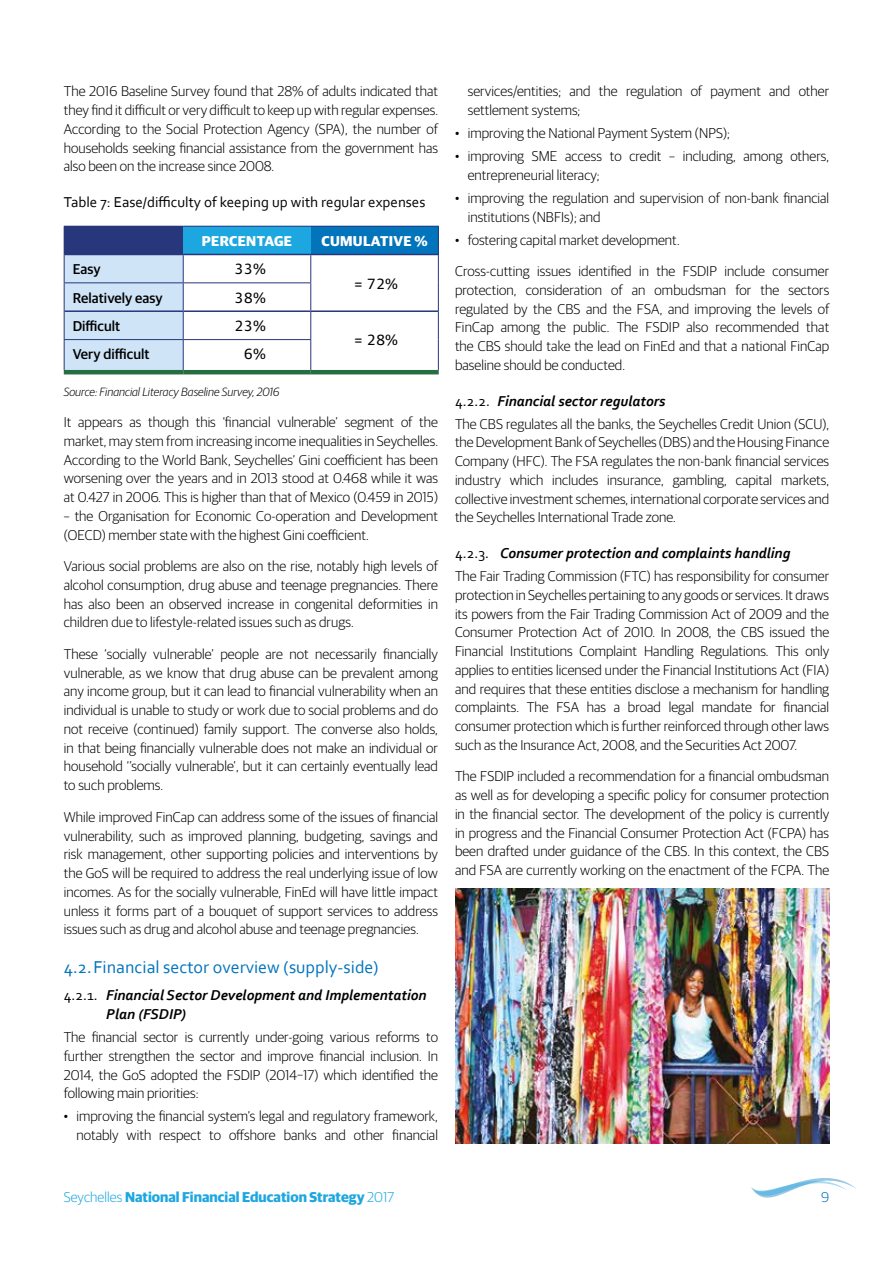
<style>
.page{position:relative;width:893px;height:1263px;background:#fff}
.page>*{position:absolute;margin:0;border:0;box-sizing:border-box;transform-origin:0 0}
.t1{font:18px "Corbel";color:#0274bb}
.t2{font:italic 700 15px/18.8px "Corbel";color:#000}
.t3{font:15px "Corbel";color:#000}
.t4{font:300 14.25px/18.8px "Guardian Sans";letter-spacing:.005em;color:#000;text-align:justify}
.t5{font:700 14.25px "Guardian Sans";letter-spacing:.005em;color:#1da7e0}
.t6{font:500 14.25px "Guardian Sans";letter-spacing:.005em;color:#000}
.t7{font:700 14.25px "Guardian Sans";letter-spacing:.025em;color:#fff}
.t8{font:14.25px "Guardian Text Sans";letter-spacing:.005em;color:#000}
.t9{font:300 14.25px "Guardian Sans";color:#0274bb}
.t10{font:italic 300 12px "Guardian Sans";color:#000}
.s1{font-weight:400;font-style:normal}
.s2{font-weight:300}
</style>
<div class="page">
<svg style="left:751px;top:1178px;width:105px;height:19px"></svg>
<div style="left:183px;top:226px;width:128px;height:28px;background:#1da7e0"></div>
<div style="left:311px;top:226px;width:127px;height:28px;background:#0274bb"></div>
<hr style="left:64px;top:226px;width:119px;height:1px;background:#28367b">
<hr style="left:183px;top:226px;width:128px;height:1px;background:#28367b">
<hr style="left:311px;top:226px;width:128px;height:1px;background:#28367b">
<svg style="left:438px;top:227px;width:1px;height:113px"></svg>
<hr style="left:438px;top:340px;width:1px;height:30px;background:#28367b">
<hr style="left:183px;top:282px;width:128px;height:1px;background:#28367b">
<svg style="left:64px;top:227px;width:120px;height:143px;background:#abbedd"></svg>
<svg style="left:310px;top:255px;width:1px;height:84px"></svg>
<hr style="left:64px;top:339px;width:119px;height:1px;background:#28367b">
<hr style="left:183px;top:339px;width:128px;height:1px;background:#28367b">
<hr style="left:183px;top:340px;width:1px;height:30px;background:#28367b">
<hr style="left:310px;top:340px;width:1px;height:30px;background:#28367b">
<hr style="left:65px;top:254px;width:118px;height:1px;background:#28367b">
<hr style="left:183px;top:254px;width:128px;height:1px;background:#28367b">
<hr style="left:311px;top:254px;width:127px;height:1px;background:#28367b">
<hr style="left:311px;top:370px;width:128px;height:4px;background:#266d42">
<hr style="left:64px;top:370px;width:119px;height:4px;background:#266d42">
<hr style="left:183px;top:370px;width:128px;height:4px;background:#266d42">
<hr style="left:311px;top:310px;width:127px;height:2px;background:#28367b">
<hr style="left:65px;top:310px;width:118px;height:2px;background:#28367b">
<hr style="left:183px;top:310px;width:128px;height:2px;background:#28367b">
<img style="left:455px;top:889px;width:374px;height:254px">
<p class="t4" style="left:64px;top:81px;width:376px">The 2016 Baseline Survey found that 28% of adults indicated that they find it difficult or very difficult to keep up with regular expenses.<br>According to the Social Protection Agency (SPA), the number of households seeking financial assistance from the government has also been on the increase since 2008.</p>
<p class="t3" style="left:64px;top:193px;width:363px">Table 7: Ease/difficulty of keeping up with regular expenses</p>
<p class="t7" style="left:202px;top:230px;width:92px">PERCENTAGE</p>
<p class="t7" style="left:321px;top:230px;width:108px">CUMULATIVE %</p>
<p class="t6" style="left:73px;top:259px;width:29px">Easy</p>
<p class="t8" style="left:235px;top:258px;width:33px">33%</p>
<p class="t8" style="left:354px;top:272px;width:46px">= 72%</p>
<p class="t6" style="left:73px;top:287px;width:91px">Relatively easy</p>
<p class="t8" style="left:235px;top:286px;width:33px">38%</p>
<p class="t6" style="left:73px;top:316px;width:49px">Difficult</p>
<p class="t8" style="left:235px;top:314px;width:33px">23%</p>
<p class="t8" style="left:354px;top:329px;width:46px">= 28%</p>
<p class="t6" style="left:73px;top:344px;width:78px">Very difficult</p>
<p class="t8" style="left:244px;top:343px;width:24px">6%</p>
<p class="t10" style="left:64px;top:383px;width:217px">Source: Financial Literacy Baseline Survey, 2016</p>
<p class="t4" style="left:64px;top:412px;width:376px">It appears as though this ‘financial vulnerable’ segment of the market, may stem from increasing income inequalities in Seychelles.<br>According to the World Bank, Seychelles’ Gini coefficient has been worsening over the years and in 2013 stood at 0.468 while it was at 0.427 in 2006. This is higher than that of Mexico (0.459 in 2015)</p>
<p class="t4" style="left:64px;top:506px;width:376px">– the Organisation for Economic Co-operation and Development (OECD) member state with the highest Gini coefficient.</p>
<p class="t4" style="left:64px;top:556px;width:376px">Various social problems are also on the rise, notably high levels of alcohol consumption, drug abuse and teenage pregnancies. There has also been an observed increase in congenital deformities in children due to lifestyle-related issues such as drugs.</p>
<p class="t4" style="left:64px;top:644px;width:376px">These ‘socially vulnerable’ people are not necessarily financially vulnerable, as we know that drug abuse can be prevalent among any income group, but it can lead to financial vulnerability when an individual is unable to study or work due to social problems and do not receive (continued) family support. The converse also holds, in that being financially vulnerable does not make an individual or household ‘’socially vulnerable’, but it can certainly eventually lead to such problems.</p>
<p class="t4" style="left:64px;top:806px;width:376px">While improved FinCap can address some of the issues of financial vulnerability, such as improved planning, budgeting, savings and risk management, other supporting policies and interventions by the GoS will be required to address the real underlying issue of low incomes. As for the socially vulnerable, FinEd will have little impact unless it forms part of a bouquet of support services to address issues such as drug and alcohol abuse and teenage pregnancies.</p>
<p class="t1" style="left:64px;top:956px;width:316px">4.2.Financial sector overview (supply-side)</p>
<p class="t2" style="left:106px;top:985px;width:322px;text-indent:-43px"><span class="s1">4.2.1.</span> Financial Sector Development and Implementation<br>Plan (FSDIP)</p>
<p class="t4" style="left:64px;top:1027px;width:376px">The financial sector is currently under-going various reforms to further strengthen the sector and improve financial inclusion. In 2014, the GoS adopted the FSDIP (2014–17) which identified the following main priorities:</p>
<p class="t4" style="left:64px;top:1106px;width:376px;text-align:right">• improving the financial system’s legal and regulatory framework, notably with respect to offshore banks and other financial</p>
<p class="t4" style="left:468px;top:81px;width:363px">services/entities; and the regulation of payment and other settlement systems;</p>
<p class="t4" style="left:455px;top:123px;width:276px">• improving the National Payment System (NPS);</p>
<p class="t4" style="left:468px;top:146px;width:363px;text-indent:-13px">• improving SME access to credit – including, among others, entrepreneurial literacy;</p>
<p class="t4" style="left:468px;top:188px;width:363px;text-indent:-13px">• improving the regulation and supervision of non-bank financial institutions (NBFIs); and</p>
<p class="t4" style="left:455px;top:229px;width:226px">• fostering capital market development.</p>
<p class="t4" style="left:455px;top:261px;width:376px">Cross-cutting issues identified in the FSDIP include consumer protection, consideration of an ombudsman for the sectors regulated by the CBS and the FSA, and improving the levels of FinCap among the public. The FSDIP also recommended that the CBS should take the lead on FinEd and that a national FinCap baseline should be conducted.</p>
<p class="t2" style="left:455px;top:391px;width:212px"><span class="s1">4.2.2.</span> Financial sector regulators</p>
<p class="t4" style="left:455px;top:413px;width:376px">The CBS regulates all the banks, the Seychelles Credit Union (SCU), the Development Bank of Seychelles (DBS) and the Housing Finance Company (HFC). The FSA regulates the non-bank financial services industry which includes insurance, gambling, capital markets, collective investment schemes, international corporate services and the Seychelles International Trade zone.</p>
<p class="t2" style="left:455px;top:543px;width:337px"><span class="s1">4.2.3.</span> Consumer protection and complaints handling</p>
<p class="t4" style="left:455px;top:566px;width:376px">The Fair Trading Commission (FTC) has responsibility for consumer protection in Seychelles pertaining to any goods or services. It draws its powers from the Fair Trading Commission Act of 2009 and the Consumer Protection Act of 2010. In 2008, the CBS issued the Financial Institutions Complaint Handling Regulations. This only applies to entities licensed under the Financial Institutions Act (FIA) and requires that these entities disclose a mechanism for handling complaints. The FSA has a broad legal mandate for financial consumer protection which is further reinforced through other laws such as the Insurance Act, 2008, and the Securities Act 2007.</p>
<p class="t4" style="left:455px;top:766px;width:376px">The FSDIP included a recommendation for a financial ombudsman as well as for developing a specific policy for consumer protection in the financial sector. The development of the policy is currently in progress and the Financial Consumer Protection Act (FCPA) has been drafted under guidance of the CBS. In this context, the CBS and FSA are currently working on the enactment of the FCPA. The</p>
<p class="t5" style="left:64px;top:1186px;width:332px"><span class="s2">Seychelles</span> National Financial Education Strategy <span class="s2">2017</span></p>
<p class="t9" style="left:821px;top:1187px;width:10px">9</p>
</div>
